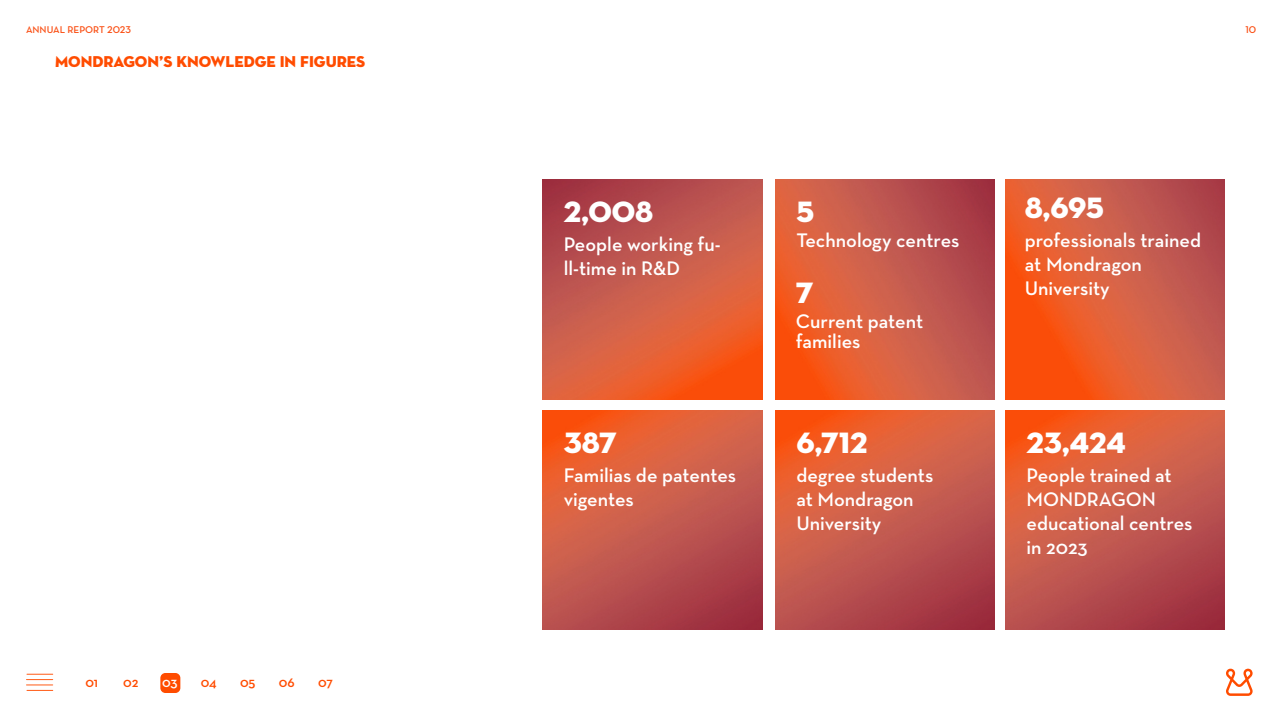
<style>
.page{position:relative;width:1280px;height:720px;background:#fff}
.page>*{position:absolute;margin:0;border:0;box-sizing:border-box;transform-origin:0 0}
.t1{font:30px "Neutra Disp Titling";letter-spacing:-.005em;color:#fff}
.t2{font:600 20px/24px "Neutra Text";color:#fff}
.t3{font:16px "Neutra Disp Titling";color:#ff4c00}
.t4{font:600 14px "Neutra Text";letter-spacing:-.01em;color:#ff4c00}
.t5{font:600 14px "Neutra Text";color:#fff}
.t6{font:10px "Neutra Text Demi Alt";color:#fa4f14}
</style>
<div class="page">
<div style="left:160px;top:673px;width:20px;height:20px;background:#ff4c00;border-radius:5px"></div>
<svg style="left:26px;top:674px;width:27px;height:17px"></svg>
<svg style="left:1226px;top:668px;width:27px;height:28px"></svg>
<img style="left:543px;top:411px;width:219px;height:219px">
<img style="left:776px;top:411px;width:219px;height:219px">
<img style="left:1006px;top:411px;width:219px;height:219px">
<img style="left:543px;top:180px;width:219px;height:219px">
<img style="left:776px;top:180px;width:219px;height:219px">
<img style="left:1006px;top:180px;width:219px;height:219px">
<p class="t6" style="left:26px;top:23px;width:107px">ANNUAL REPORT 2023</p>
<p class="t3" style="left:55px;top:52px;width:312px">MONDRAGON’S KNOWLEDGE IN FIGURES</p>
<p class="t4" style="left:85px;top:674px;width:14px">01</p>
<p class="t4" style="left:123px;top:674px;width:17px">02</p>
<p class="t5" style="left:162px;top:674px;width:17px">03</p>
<p class="t4" style="left:201px;top:674px;width:17px">04</p>
<p class="t4" style="left:240px;top:674px;width:17px">05</p>
<p class="t4" style="left:279px;top:674px;width:17px">06</p>
<p class="t4" style="left:318px;top:674px;width:16px">07</p>
<h1 class="t1" style="left:564px;top:193px;width:91px">2,008</h1>
<p class="t2" style="left:564px;top:232px;width:159px">People working fu&shy;ll-time in R&amp;D</p>
<h1 class="t1" style="left:564px;top:424px;width:54px">387</h1>
<p class="t2" style="left:564px;top:463px;width:174px">Familias de patentes vigentes</p>
<h1 class="t1" style="left:796px;top:193px;width:19px">5</h1>
<p class="t2" style="left:796px;top:228px;width:164px">Technology centres</p>
<h1 class="t1" style="left:796px;top:274px;width:19px">7</h1>
<p class="t2" style="left:796px;top:311px;width:129px;line-height:20px">Current patent families</p>
<h1 class="t1" style="left:796px;top:424px;width:73px">6,712</h1>
<p class="t2" style="left:796px;top:463px;width:138px">degree students at Mondragon<br>University</p>
<p class="t6" style="left:1245px;top:23px;width:12px">10</p>
<h1 class="t1" style="left:1025px;top:189px;width:81px">8,695</h1>
<p class="t2" style="left:1025px;top:228px;width:178px">professionals trained at Mondragon<br>University</p>
<h1 class="t1" style="left:1026px;top:424px;width:101px">23,424</h1>
<p class="t2" style="left:1026px;top:463px;width:168px">People trained at<br>MONDRAGON educational centres in 2023</p>
</div>
